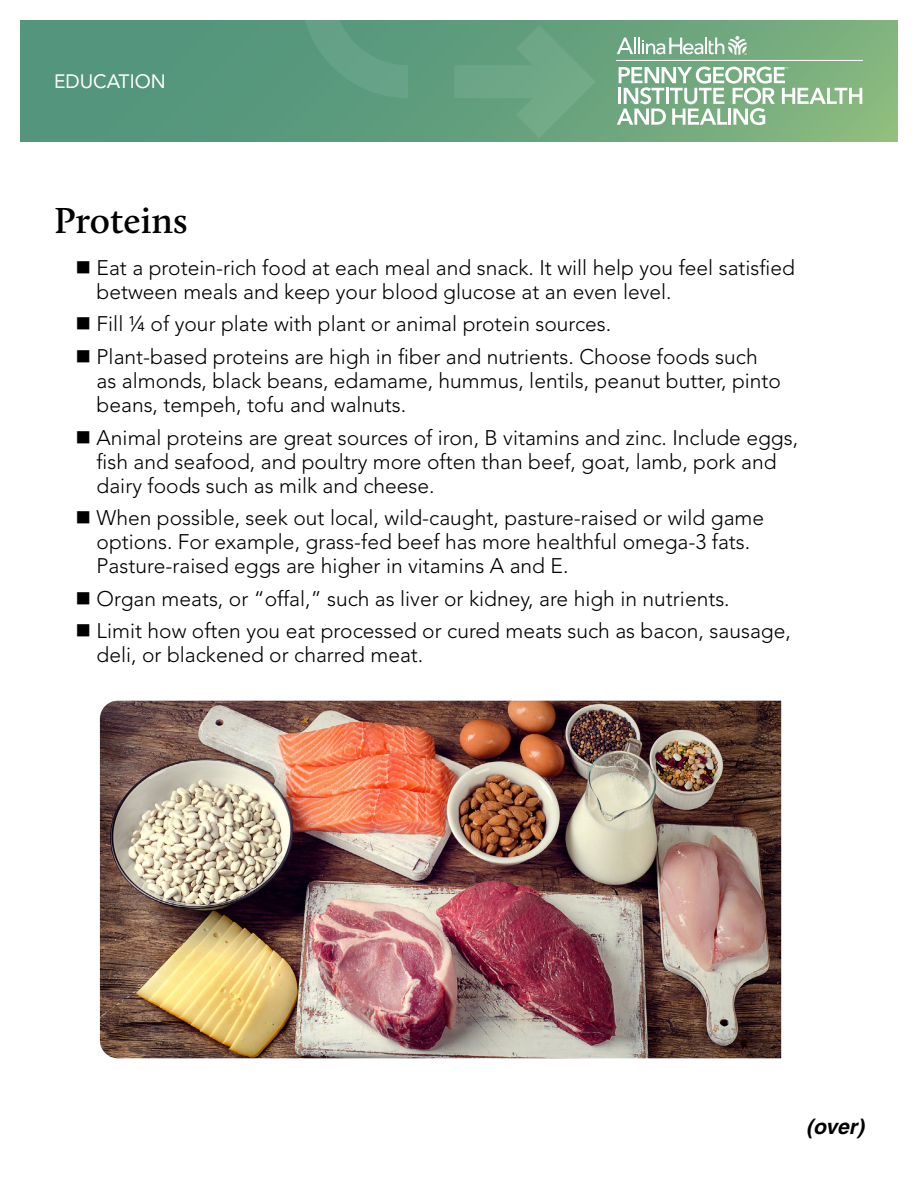
<style>
.page{position:relative;width:918px;height:1188px;background:#fff}
.page>*{position:absolute;margin:0;border:0;box-sizing:border-box;transform-origin:0 0}
.t1{font:600 37.5px "Calluna";color:#000}
.t2{font:300 21px/24px "Avenir LT Std";color:#000}
.t3{font:italic 700 21px "Helvetica LT Pro";color:#000}
.t4{font:19.2px "Avenir LT Std";color:#fff}
</style>
<div class="page">
<div style="left:20px;top:20px;width:878px;height:122px;background:linear-gradient(to right,#4b907d,#7eb17e)"></div>
<hr style="left:616px;top:60px;width:247px;height:1px;background:#fff">
<svg style="left:617px;top:36px;width:130px;height:19px"></svg>
<svg style="left:617px;top:67px;width:245px;height:58px"></svg>
<svg style="left:454px;top:25px;width:142px;height:113px;background:#68a381"></svg>
<svg style="left:301px;top:20px;width:127px;height:78px;background:#5d9c80"></svg>
<img style="left:100px;top:701px;width:681px;height:357px">
<p class="t4" style="left:54px;top:70px;width:113px">EDUCATION</p>
<h1 class="t1" style="left:54px;top:198px;width:135px">Proteins</h1>
<p class="t2" style="left:97px;top:255px;width:700px">Eat a protein-rich food at each meal and snack. It will help you feel satisfied between meals and keep your blood glucose at an even level.</p>
<p class="t2" style="left:97px;top:308px;width:663px;line-height:32.7px">Fill 1/4 of your plate with plant or animal protein sources.<br>Plant-based proteins are high in fiber and nutrients. Choose foods such</p>
<p class="t2" style="left:97px;top:369px;width:686px">as almonds, black beans, edamame, hummus, lentils, peanut butter, pinto beans, tempeh, tofu and walnuts.</p>
<p class="t2" style="left:97px;top:425px;width:703px">Animal proteins are great sources of iron, B vitamins and zinc. Include eggs, fish and seafood, and poultry more often than beef, goat, lamb, pork and dairy foods such as milk and cheese.</p>
<p class="t2" style="left:97px;top:506px;width:669px">When possible, seek out local, wild-caught, pasture-raised or wild game options. For example, grass-fed beef has more healthful omega-3 fats.<br>Pasture-raised eggs are higher in vitamins A and E.</p>
<p class="t2" style="left:97px;top:582px;width:696px;line-height:32.7px">Organ meats, or “offal,” such as liver or kidney, are high in nutrients.<br>Limit how often you eat processed or cured meats such as bacon, sausage,</p>
<p class="t2" style="left:97px;top:643px;width:328px">deli, or blackened or charred meat.</p>
<p class="t3" style="left:806px;top:1114px;width:59px">(over)</p>
</div>
